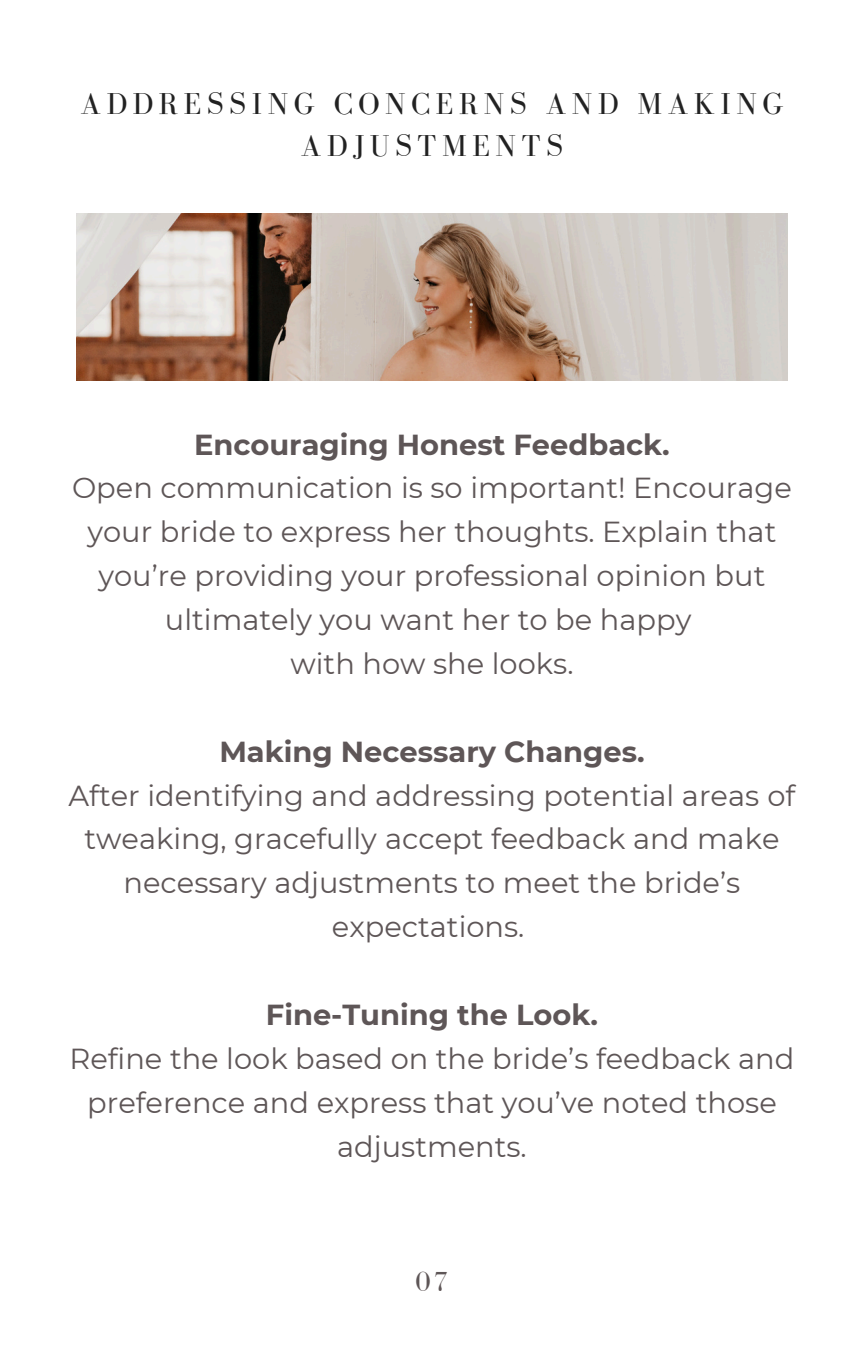
<style>
.page{position:relative;width:864px;height:1350px;background:#fff}
.page>*{position:absolute;margin:0;border:0;box-sizing:border-box;transform-origin:0 0}
.t1{font:31.05px/42.3px "Bodoni FLF";letter-spacing:.175em;color:#222;text-align:center}
.t2{font:28.8px/43.9px "Montserrat";color:#5e5657;text-align:center}
.t3{font:700 28.8px "Montserrat";color:#5e5657}
.t4{font:28.35px "Bodoni FLF";color:#5e5657}
</style>
<div class="page">
<img style="left:76px;top:213px;width:712px;height:167px">
<p class="t1" style="left:80px;top:82px;width:704px">ADDRESSING CONCERNS AND MAKING<br>ADJUSTMENTS</p>
<p class="t3" style="left:194px;top:427px;width:477px">Encouraging Honest Feedback.</p>
<p class="t2" style="left:72px;top:466px;width:721px">Open communication is so important! Encourage your bride to express her thoughts. Explain that you’re providing your professional opinion but ultimately you want her to be happy</p>
<p class="t2" style="left:290px;top:642px;width:285px">with how she looks.</p>
<p class="t3" style="left:219px;top:734px;width:427px">Making Necessary Changes.</p>
<p class="t2" style="left:69px;top:773px;width:728px">After identifying and addressing potential areas of tweaking, gracefully accept feedback and make necessary adjustments to meet the bride’s expectations.</p>
<p class="t3" style="left:266px;top:997px;width:334px">Fine-Tuning the Look.</p>
<p class="t2" style="left:69px;top:1037px;width:726px">Refine the look based on the bride’s feedback and preference and express that you’ve noted those adjustments.</p>
<p class="t4" style="left:415px;top:1267px;width:34px">07</p>
</div>
